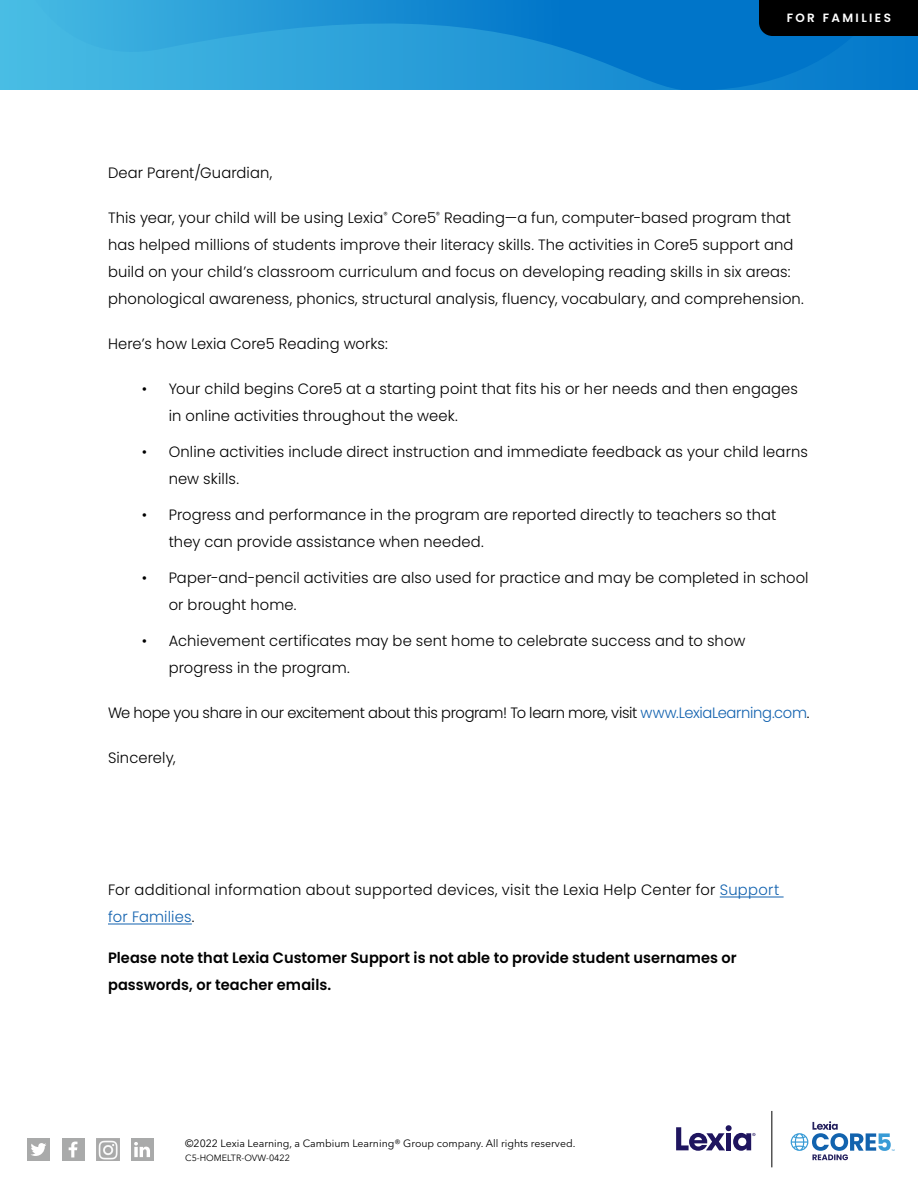
<style>
.page{position:relative;width:918px;height:1188px;background:#fff}
.page>*{position:absolute;margin:0;border:0;box-sizing:border-box;transform-origin:0 0}
.attribution{font:300 15px/27px "Poppins";letter-spacing:.01em;color:#000}
.attribution-2{font:600 15px/27px "Poppins";letter-spacing:.005em;color:#000}
.attribution-3{font:300 15px "Poppins";letter-spacing:-.02em;color:#000}
.t1{font:600 12px "Poppins";letter-spacing:.2em;color:#fff}
.BR_Footnote{font:10.5px "Avenir Next LT Pro";color:#000}
.BR_Code{font:9px "Avenir Next LT Pro";color:#000}
.s1{color:#1262af}
</style>
<div class="page">
<svg style="left:0;top:0;width:918px;height:90px;background:#2ea3da"></svg>
<svg style="left:35px;top:0;width:849px;height:90px;background:#1e93d4"></svg>
<hr style="left:720px;top:897px;width:64px;height:1px;background:#1262af">
<hr style="left:108px;top:924px;width:84px;height:1px;background:#1262af">
<svg style="left:791px;top:1121px;width:104px;height:39px"></svg>
<svg style="left:676px;top:1125px;width:79px;height:26px"></svg>
<hr style="left:772px;top:1111px;width:1px;height:56px;background:#000">
<div style="left:27px;top:1138px;width:23px;height:23px;background:#a9aaaa"></div>
<svg style="left:31px;top:1143px;width:15px;height:13px"></svg>
<div style="left:62px;top:1138px;width:22px;height:23px;background:#a9aaaa"></div>
<svg style="left:69px;top:1142px;width:8px;height:15px"></svg>
<img style="left:96px;top:1138px;width:23px;height:23px">
<div style="left:131px;top:1138px;width:23px;height:23px;background:#a9aaaa"></div>
<svg style="left:134px;top:1142px;width:16px;height:15px"></svg>
<div style="left:759px;top:0;width:159px;height:36px;background:#000"></div>
<p class="t1" style="left:787px;top:11px;width:106px">FOR FAMILIES</p>
<p class="attribution" style="left:108px;top:159px;width:166px">Dear Parent/Guardian,</p>
<p class="attribution" style="left:108px;top:204px;width:697px">This year, your child will be using Lexia<sup>®</sup> Core5<sup>®</sup> Reading—a fun, computer-based program that has helped millions of students improve their literacy skills. The activities in Core5 support and build on your child’s classroom curriculum and focus on developing reading skills in six areas: phonological awareness, phonics, structural analysis, fluency, vocabulary, and comprehension.</p>
<p class="attribution" style="left:108px;top:330px;width:281px">Here’s how Lexia Core5 Reading works:</p>
<p class="attribution" style="left:169px;top:375px;width:631px;text-indent:-27px">• Your child begins Core5 at a starting point that fits his or her needs and then engages in online activities throughout the week.</p>
<p class="attribution" style="left:169px;top:438px;width:641px;text-indent:-27px">• Online activities include direct instruction and immediate feedback as your child learns new skills.</p>
<p class="attribution" style="left:169px;top:501px;width:609px;text-indent:-27px">• Progress and performance in the program are reported directly to teachers so that they can provide assistance when needed.</p>
<p class="attribution" style="left:169px;top:564px;width:641px;text-indent:-27px">• Paper-and-pencil activities are also used for practice and may be completed in school or brought home.</p>
<p class="attribution" style="left:169px;top:627px;width:578px;text-indent:-27px">• Achievement certificates may be sent home to celebrate success and to show progress in the program.</p>
<p class="attribution-3" style="left:108px;top:704px;width:703px">We hope you share in our excitement about this program! To learn more, visit <span class="s1">www.LexiaLearning.com</span>.</p>
<p class="attribution" style="left:108px;top:744px;width:69px">Sincerely,</p>
<p class="attribution" style="left:108px;top:877px;width:673px">For additional information about supported devices, visit the Lexia Help Center for <span class="s1">Support for Families</span>.</p>
<p class="attribution-2" style="left:108px;top:944px;width:630px">Please note that Lexia Customer Support is not able to provide student usernames or passwords, or teacher emails.</p>
<p class="BR_Footnote" style="left:185px;top:1137px;width:392px">©2022 Lexia Learning, a Cambium Learning® Group company. All rights reserved.</p>
<p class="BR_Code" style="left:185px;top:1152px;width:106px">C5-HOMELTR-OVW-0422</p>
</div>
